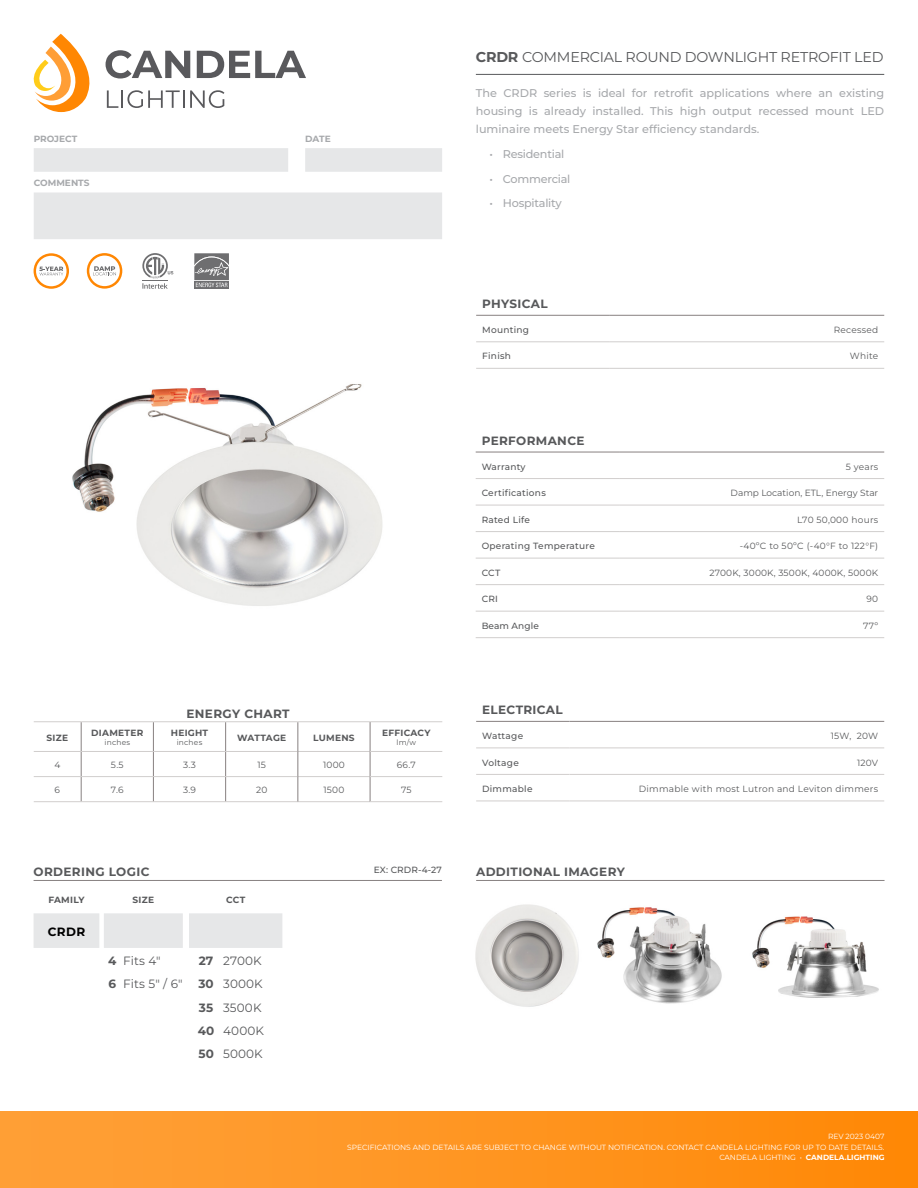
<style>
.page{position:relative;width:918px;height:1188px;background:#fff}
.page>*{position:absolute;margin:0;border:0;box-sizing:border-box;transform-origin:0 0}
.t1{font:14.25px "Montserrat";letter-spacing:-.015em;color:#58595b}
.t2{font:700 12px "Montserrat";letter-spacing:.03em;color:#58595b}
.t3{font:12px/23.1px "Montserrat";letter-spacing:.01em;color:#58595b}
.t4{font:700 12px "Montserrat";color:#000}
.t5{font:500 11.25px/18px "Montserrat";color:#a7a9ac;text-align:justify}
.t6{font:500 11.25px "Montserrat";letter-spacing:-.02em;color:#a7a9ac}
.t7{font:9px "Montserrat";letter-spacing:.03em;color:#58595b}
.t8{font:500 9px "Montserrat";letter-spacing:.03em;color:#58595b}
.t9{font:700 9px "Montserrat";letter-spacing:.03em;color:#58595b}
.t10{font:9px "Montserrat";color:#58595b}
.t11{font:700 9px "Montserrat";color:#a7a9ac}
.t12{font:500 9px "Montserrat";letter-spacing:.01em;color:#58595b}
.t13{font:700 9px "Montserrat";letter-spacing:.01em;color:#58595b}
.t14{font:7.5px/10.5px "Montserrat";color:#fff;text-align:right}
.t15{font:7.5px "Montserrat";letter-spacing:.03em;color:#58595b}
.s1{font-weight:700}
</style>
<div class="page">
<div style="left:0;top:1111px;width:918px;height:77px;background:linear-gradient(to right,#ffa13a,#ff8907)"></div>
<svg style="left:34px;top:148px;width:408px;height:91px"></svg>
<hr style="left:476px;top:74px;width:408px;height:1px;background:#58595b">
<svg style="left:34px;top:253px;width:35px;height:36px"></svg>
<div style="left:194px;top:281px;width:35px;height:8px;background:#6e6e70"></div>
<svg style="left:194px;top:253px;width:35px;height:34px"></svg>
<svg style="left:33px;top:34px;width:273px;height:78px"></svg>
<svg style="left:87px;top:253px;width:35px;height:36px"></svg>
<svg style="left:142px;top:253px;width:31px;height:36px"></svg>
<img style="left:597px;top:907px;width:282px;height:97px">
<hr style="left:34px;top:880px;width:408px;height:1px;background:#878181">
<hr style="left:476px;top:880px;width:409px;height:1px;background:#878181">
<div style="left:34px;top:913px;width:248px;height:35px;background:#e6e7e8"></div>
<img style="left:72px;top:384px;width:311px;height:222px">
<hr style="left:476px;top:452px;width:144px;height:1px;background:#878181">
<hr style="left:620px;top:452px;width:264px;height:1px;background:#878181">
<hr style="left:476px;top:478px;width:144px;height:1px;background:#d1cecd">
<hr style="left:620px;top:478px;width:264px;height:1px;background:#d1cecd">
<hr style="left:476px;top:505px;width:144px;height:1px;background:#d1cecd">
<hr style="left:620px;top:505px;width:264px;height:1px;background:#d1cecd">
<hr style="left:476px;top:531px;width:144px;height:1px;background:#d1cecd">
<hr style="left:620px;top:531px;width:264px;height:1px;background:#d1cecd">
<hr style="left:476px;top:558px;width:144px;height:1px;background:#d1cecd">
<hr style="left:620px;top:558px;width:264px;height:1px;background:#d1cecd">
<hr style="left:476px;top:584px;width:144px;height:1px;background:#d1cecd">
<hr style="left:620px;top:584px;width:264px;height:1px;background:#d1cecd">
<hr style="left:476px;top:611px;width:144px;height:1px;background:#d1cecd">
<hr style="left:620px;top:611px;width:264px;height:1px;background:#d1cecd">
<hr style="left:476px;top:637px;width:144px;height:1px;background:#d1cecd">
<hr style="left:620px;top:637px;width:264px;height:1px;background:#d1cecd">
<hr style="left:476px;top:748px;width:94px;height:1px;background:#d1cecd">
<hr style="left:570px;top:748px;width:314px;height:1px;background:#d1cecd">
<hr style="left:476px;top:774px;width:94px;height:1px;background:#d1cecd">
<hr style="left:570px;top:774px;width:314px;height:1px;background:#d1cecd">
<hr style="left:476px;top:801px;width:94px;height:1px;background:#d1cecd">
<hr style="left:570px;top:801px;width:314px;height:1px;background:#d1cecd">
<hr style="left:476px;top:721px;width:94px;height:1px;background:#878181">
<hr style="left:570px;top:721px;width:314px;height:1px;background:#878181">
<hr style="left:476px;top:342px;width:133px;height:1px;background:#d1cecd">
<hr style="left:609px;top:342px;width:275px;height:1px;background:#d1cecd">
<hr style="left:476px;top:368px;width:133px;height:1px;background:#d1cecd">
<hr style="left:609px;top:368px;width:275px;height:1px;background:#d1cecd">
<hr style="left:476px;top:315px;width:133px;height:1px;background:#878181">
<hr style="left:609px;top:315px;width:275px;height:1px;background:#878181">
<img style="left:475px;top:904px;width:104px;height:103px">
<svg style="left:81px;top:722px;width:1px;height:79px"></svg>
<svg style="left:153px;top:722px;width:1px;height:79px"></svg>
<svg style="left:225px;top:722px;width:1px;height:79px"></svg>
<hr style="left:34px;top:751px;width:47px;height:1px;background:#d1cecd">
<hr style="left:81px;top:751px;width:72px;height:1px;background:#d1cecd">
<hr style="left:153px;top:751px;width:73px;height:1px;background:#d1cecd">
<hr style="left:226px;top:751px;width:72px;height:1px;background:#d1cecd">
<hr style="left:298px;top:751px;width:72px;height:1px;background:#d1cecd">
<hr style="left:34px;top:776px;width:47px;height:1px;background:#d1cecd">
<hr style="left:81px;top:776px;width:72px;height:1px;background:#d1cecd">
<hr style="left:153px;top:776px;width:73px;height:1px;background:#d1cecd">
<hr style="left:226px;top:776px;width:72px;height:1px;background:#d1cecd">
<hr style="left:298px;top:776px;width:72px;height:1px;background:#d1cecd">
<hr style="left:34px;top:801px;width:47px;height:1px;background:#d1cecd">
<hr style="left:81px;top:801px;width:72px;height:1px;background:#d1cecd">
<hr style="left:153px;top:801px;width:73px;height:1px;background:#d1cecd">
<hr style="left:226px;top:801px;width:72px;height:1px;background:#d1cecd">
<hr style="left:298px;top:801px;width:72px;height:1px;background:#d1cecd">
<hr style="left:34px;top:721px;width:47px;height:1px;background:#d1cecd">
<svg style="left:298px;top:722px;width:1px;height:79px"></svg>
<hr style="left:81px;top:721px;width:72px;height:1px;background:#d1cecd">
<hr style="left:153px;top:721px;width:73px;height:1px;background:#d1cecd">
<hr style="left:226px;top:721px;width:72px;height:1px;background:#d1cecd">
<hr style="left:298px;top:721px;width:72px;height:1px;background:#d1cecd">
<hr style="left:370px;top:721px;width:72px;height:1px;background:#d1cecd">
<svg style="left:370px;top:722px;width:1px;height:79px"></svg>
<hr style="left:370px;top:751px;width:72px;height:1px;background:#d1cecd">
<hr style="left:370px;top:776px;width:72px;height:1px;background:#d1cecd">
<hr style="left:370px;top:801px;width:72px;height:1px;background:#d1cecd">
<p class="t11" style="left:34px;top:133px;width:45px">PROJECT</p>
<p class="t11" style="left:305px;top:133px;width:27px">DATE</p>
<p class="t11" style="left:34px;top:177px;width:57px">COMMENTS</p>
<p class="t9" style="left:47px;top:732px;width:23px">SIZE</p>
<p class="t9" style="left:91px;top:727px;width:54px">DIAMETER</p>
<p class="t15" style="left:104px;top:738px;width:27px">inches</p>
<h2 class="t2" style="left:186px;top:705px;width:105px">ENERGY CHART</h2>
<p class="t9" style="left:171px;top:727px;width:39px">HEIGHT</p>
<p class="t15" style="left:177px;top:738px;width:27px">inches</p>
<p class="t13" style="left:237px;top:732px;width:51px">WATTAGE</p>
<p class="t9" style="left:313px;top:732px;width:43px">LUMENS</p>
<p class="t9" style="left:382px;top:727px;width:50px">EFFICACY</p>
<p class="t15" style="left:397px;top:738px;width:21px">lm/w</p>
<p class="t7" style="left:54px;top:759px;width:7px">4</p>
<p class="t7" style="left:111px;top:759px;width:14px">5.5</p>
<p class="t7" style="left:183px;top:759px;width:14px">3.3</p>
<p class="t7" style="left:257px;top:759px;width:10px">15</p>
<p class="t7" style="left:323px;top:759px;width:23px">1000</p>
<p class="t7" style="left:397px;top:759px;width:20px">66.7</p>
<p class="t7" style="left:55px;top:784px;width:7px">6</p>
<p class="t7" style="left:111px;top:784px;width:14px">7.6</p>
<p class="t7" style="left:183px;top:784px;width:15px">3.9</p>
<p class="t7" style="left:256px;top:784px;width:13px">20</p>
<p class="t7" style="left:323px;top:784px;width:23px">1500</p>
<p class="t7" style="left:401px;top:784px;width:12px">75</p>
<h1 class="t1" style="left:476px;top:47px;width:409px"><span class="s1">CRDR</span> COMMERCIAL ROUND DOWNLIGHT RETROFIT LED</h1>
<p class="t5" style="left:476px;top:84px;width:410px">The CRDR series is ideal for retrofit applications where an existing housing is already installed. This high output recessed mount LED luminaire meets Energy Star efficiency standards.</p>
<p class="t6" style="left:489px;top:146px;width:76px">• Residential</p>
<p class="t6" style="left:489px;top:171px;width:82px">• Commercial</p>
<p class="t6" style="left:489px;top:196px;width:74px">• Hospitality</p>
<h2 class="t2" style="left:482px;top:296px;width:67px">PHYSICAL</h2>
<p class="t8" style="left:482px;top:324px;width:48px">Mounting</p>
<p class="t7" style="left:834px;top:324px;width:46px">Recessed</p>
<p class="t8" style="left:482px;top:350px;width:30px">Finish</p>
<p class="t7" style="left:850px;top:350px;width:30px">White</p>
<h2 class="t2" style="left:482px;top:432px;width:104px">PERFORMANCE</h2>
<p class="t8" style="left:482px;top:460px;width:45px">Warranty</p>
<p class="t7" style="left:846px;top:460px;width:34px">5 years</p>
<p class="t8" style="left:482px;top:487px;width:66px">Certifications</p>
<p class="t10" style="left:731px;top:487px;width:149px">Damp Location, ETL, Energy Star</p>
<p class="t8" style="left:482px;top:514px;width:50px">Rated Life</p>
<p class="t7" style="left:797px;top:514px;width:83px">L70 50,000 hours</p>
<p class="t8" style="left:482px;top:540px;width:115px">Operating Temperature</p>
<p class="t7" style="left:740px;top:540px;width:140px">-40ºC to 50ºC (-40°F to 122°F)</p>
<p class="t8" style="left:482px;top:567px;width:20px">CCT</p>
<p class="t7" style="left:710px;top:567px;width:170px">2700K, 3000K, 3500K, 4000K, 5000K</p>
<p class="t8" style="left:482px;top:593px;width:18px">CRI</p>
<p class="t7" style="left:867px;top:593px;width:13px">90</p>
<p class="t12" style="left:482px;top:620px;width:59px">Beam Angle</p>
<p class="t7" style="left:863px;top:620px;width:17px">77º</p>
<h2 class="t2" style="left:482px;top:702px;width:82px">ELECTRICAL</h2>
<p class="t8" style="left:482px;top:730px;width:43px">Wattage</p>
<p class="t7" style="left:831px;top:730px;width:49px">15W, 20W</p>
<p class="t8" style="left:482px;top:756px;width:38px">Voltage</p>
<p class="t7" style="left:857px;top:756px;width:23px">120V</p>
<p class="t8" style="left:482px;top:783px;width:52px">Dimmable</p>
<p class="t7" style="left:639px;top:783px;width:241px">Dimmable with most Lutron and Leviton dimmers</p>
<h2 class="t2" style="left:34px;top:863px;width:117px">ORDERING LOGIC</h2>
<p class="t8" style="left:374px;top:864px;width:70px">EX: CRDR-4-27</p>
<h2 class="t2" style="left:476px;top:863px;width:150px">ADDITIONAL IMAGERY</h2>
<p class="t9" style="left:48px;top:894px;width:38px">FAMILY</p>
<p class="t9" style="left:133px;top:894px;width:23px">SIZE</p>
<p class="t9" style="left:226px;top:894px;width:21px">CCT</p>
<h2 class="t4" style="left:48px;top:924px;width:39px">CRDR</h2>
<h2 class="t3" style="left:108px;top:949px;width:54px"><span class="s1">4</span> Fits 4"</h2>
<h2 class="t3" style="left:199px;top:949px;width:64px"><span class="s1">27</span> 2700K</h2>
<h2 class="t3" style="left:109px;top:972px;width:75px"><span class="s1">6</span> Fits 5" / 6"</h2>
<h2 class="t3" style="left:198px;top:972px;width:68px"><span class="s1">30</span> 3000K<br><span class="s1">35</span> 3500K<br><span class="s1">40</span> 4000K<br><span class="s1">50</span> 5000K</h2>
<p class="t14" style="left:347px;top:1131px;width:539px">REV 2023 0407<br>SPECIFICATIONS AND DETAILS ARE SUBJECT TO CHANGE WITHOUT NOTIFICATION. CONTACT CANDELA LIGHTING FOR UP TO DATE DETAILS.<br>CANDELA LIGHTING • <span class="s1">CANDELA.LIGHTING</span></p>
</div>
